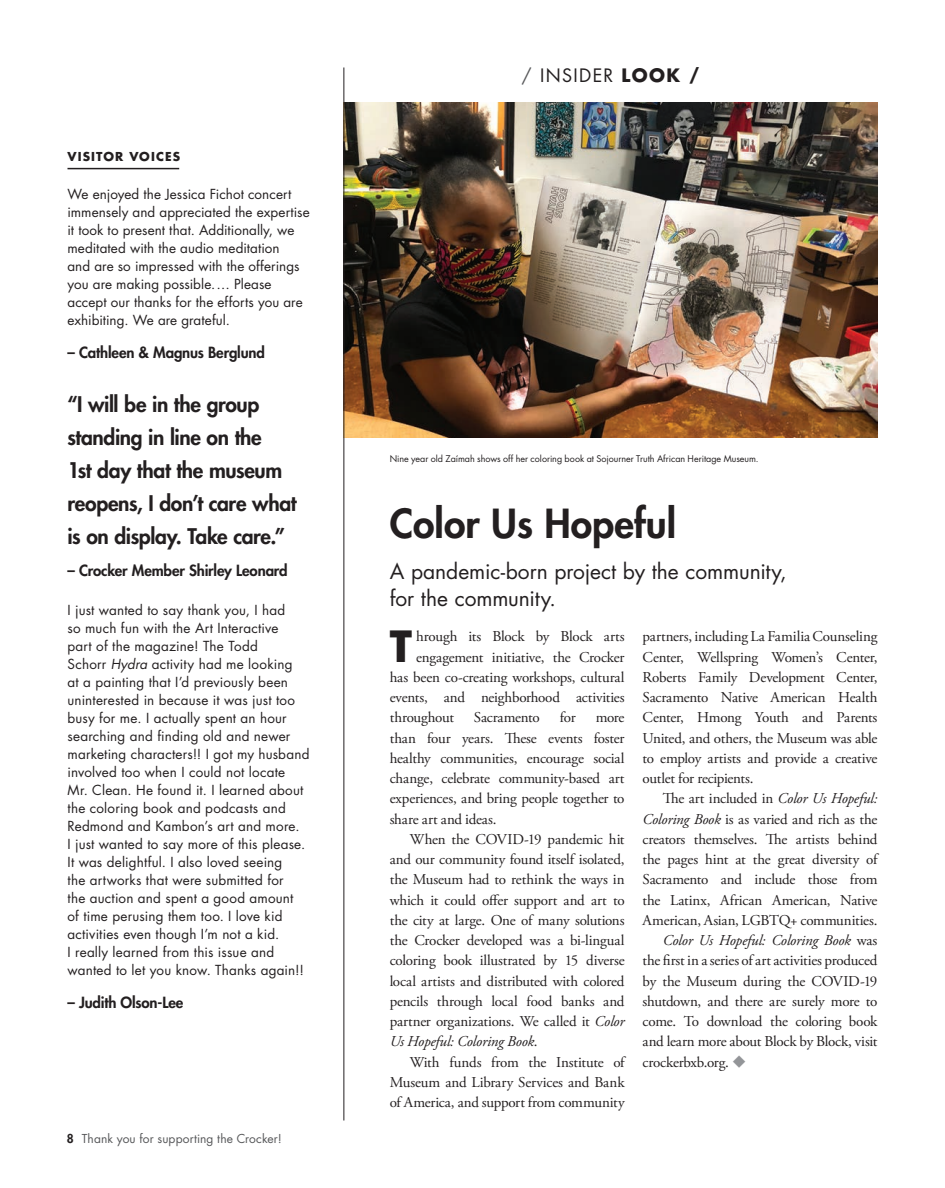
<style>
.page{position:relative;width:945px;height:1188px;background:#fff}
.page>*{position:absolute;margin:0;border:0;box-sizing:border-box;transform-origin:0 0}
.Body_1st_paragraph{font:700 41.85px "Futura Std";color:#231f20}
.Headline_SPAN{font:800 39px "Futura Std";color:#231f20}
.Pullquote{font:800 21px/33px "Futura Std";letter-spacing:-.015em;color:#231f20}
.Subhead_SPAN{font:21px/27px "Futura Std";letter-spacing:-.005em;color:#231f20}
.Artwork_caption{font:18px "Futura Std";letter-spacing:.075em;color:#231f20}
.Body{font:15px/20.2px "Adobe Garamond Pro";letter-spacing:-.015em;color:#231f20;text-align:justify}
.Body_1st_paragraph-2{font:15px/20.2px "Adobe Garamond Pro";letter-spacing:-.015em;color:#231f20;text-align:justify}
.Breaker{font:800 15px "Futura Std";letter-spacing:-.01em;color:#231f20}
.Sidebar_text_NO_INDE{font:13.5px/18px "Futura Std";letter-spacing:.01em;color:#231f20}
.t1{font:12px "Futura Std";letter-spacing:.01em;color:#57585a}
.Section_tab{font:700 12px "Futura Std";letter-spacing:.095em;color:#231f20}
.Caption_Photo_Credit{font:9px "Futura Std";color:#231f20}
.s1{font-style:italic}
.s2{font-weight:800;color:#231f20}
.s3{color:#57585a}
.s4{font-weight:700}
.s5{color:#939598}
</style>
<div class="page">
<hr style="left:68px;top:168px;width:111px;height:1px;background:#231f20">
<img style="left:345px;top:102px;width:533px;height:336px">
<hr style="left:344px;top:68px;width:1px;height:1052px;background:#231f20">
<p class="Section_tab" style="left:68px;top:149px;width:114px">VISITOR VOICES</p>
<p class="Sidebar_text_NO_INDE" style="left:68px;top:186px;width:244px">We enjoyed the Jessica Fichot concert immensely and appreciated the expertise it took to present that. Additionally, we meditated with the audio meditation<br>and are so impressed with the offerings you are making possible.… Please accept our thanks for the efforts you are exhibiting. We are grateful.</p>
<p class="Breaker" style="left:68px;top:343px;width:199px">– Cathleen &amp; Magnus Berglund</p>
<p class="Pullquote" style="left:68px;top:387px;width:231px">“I will be in the group standing in line on the<br>1st day that the museum reopens, I don’t care what is on display. Take care.”</p>
<p class="Breaker" style="left:68px;top:561px;width:222px">– Crocker Member Shirley Leonard</p>
<p class="Sidebar_text_NO_INDE" style="left:68px;top:601px;width:243px">I just wanted to say thank you, I had<br>so much fun with the Art Interactive<br>part of the magazine! The Todd<br>Schorr <span class="s1">Hydra</span> activity had me looking<br>at a painting that I’d previously been uninterested in because it was just too busy for me. I actually spent an hour searching and finding old and newer marketing characters!! I got my husband involved too when I could not locate<br>Mr. Clean. He found it. I learned about the coloring book and podcasts and Redmond and Kambon’s art and more.<br>I just wanted to say more of this please.<br>It was delightful. I also loved seeing<br>the artworks that were submitted for<br>the auction and spent a good amount<br>of time perusing them too. I love kid activities even though I’m not a kid.<br>I really learned from this issue and wanted to let you know. Thanks again!!</p>
<p class="Breaker" style="left:68px;top:993px;width:117px">– Judith Olson-Lee</p>
<p class="t1" style="left:67px;top:1131px;width:216px"><span class="s2">8</span> Thank you for supporting the Crocker!</p>
<p class="Artwork_caption" style="left:521px;top:64px;width:180px"><span class="s3">/</span> INSIDER <span class="s4">LOOK /</span></p>
<p class="Caption_Photo_Credit" style="left:390px;top:453px;width:371px">Nine year old Zaímah shows off her coloring book at Sojourner Truth African Heritage Museum.</p>
<p class="Headline_SPAN" style="left:390px;top:499px;width:288px">Color Us Hopeful</p>
<p class="Subhead_SPAN" style="left:390px;top:558px;width:398px">A pandemic-born project by the community, for the community.</p>
<p class="Body_1st_paragraph" style="left:390px;top:618px;width:24px">T</p>
<p class="Body_1st_paragraph-2" style="left:416px;top:627px;width:210px">hrough its Block by Block arts</p>
<p class="Body" style="left:643px;top:627px;width:236px">partners, including La Familia Counseling Center, Wellspring Women’s Center, Roberts Family Development Center, Sacramento Native American Health Center, Hmong Youth and Parents United, and others, the Museum was able to employ artists and provide a creative outlet for recipients.</p>
<p class="Body" style="left:643px;top:789px;width:236px;text-indent:20px">The art included in <span class="s1">Color Us Hopeful:<br>Coloring Book</span> is as varied and rich as the creators themselves. The artists behind the pages hint at the great diversity of Sacramento and include those from the Latinx, African American, Native American, Asian, LGBTQ+ communities.</p>
<p class="Body" style="left:643px;top:931px;width:236px;text-indent:20px"><span class="s1">Color Us Hopeful: Coloring Book</span> was the first in a series of art activities produced by the Museum during the COVID-19 shutdown, and there are surely more to come. To download the coloring book and learn more about Block by Block, visit crockerbxb.org. <span class="s5">◆</span></p>
<p class="Body_1st_paragraph-2" style="left:416px;top:647px;width:210px">engagement initiative, the Crocker</p>
<p class="Body_1st_paragraph-2" style="left:390px;top:667px;width:236px">has been co-creating workshops, cultural</p>
<p class="Body_1st_paragraph-2" style="left:390px;top:688px;width:236px">events, and neighborhood activities</p>
<p class="Body_1st_paragraph-2" style="left:390px;top:708px;width:66px">throughout</p>
<p class="Body_1st_paragraph-2" style="left:474px;top:708px;width:67px">Sacramento</p>
<p class="Body_1st_paragraph-2" style="left:560px;top:708px;width:17px">for</p>
<p class="Body_1st_paragraph-2" style="left:390px;top:708px;width:236px;text-indent:206px">more than four years. These events foster healthy communities, encourage social change, celebrate community-based art experiences, and bring people together to share art and ideas.</p>
<p class="Body" style="left:390px;top:829px;width:236px;text-indent:20px">When the COVID-19 pandemic hit and our community found itself isolated, the Museum had to rethink the ways in which it could offer support and art to the city at large. One of many solutions the Crocker developed was a bi-lingual coloring book illustrated by 15 diverse local artists and distributed with colored pencils through local food banks and partner organizations. We called it <span class="s1">Color Us Hopeful: Coloring Book</span>.</p>
<p class="Body" style="left:390px;top:1052px;width:236px;text-indent:20px">With funds from the Institute of Museum and Library Services and Bank of America, and support from community</p>
</div>
